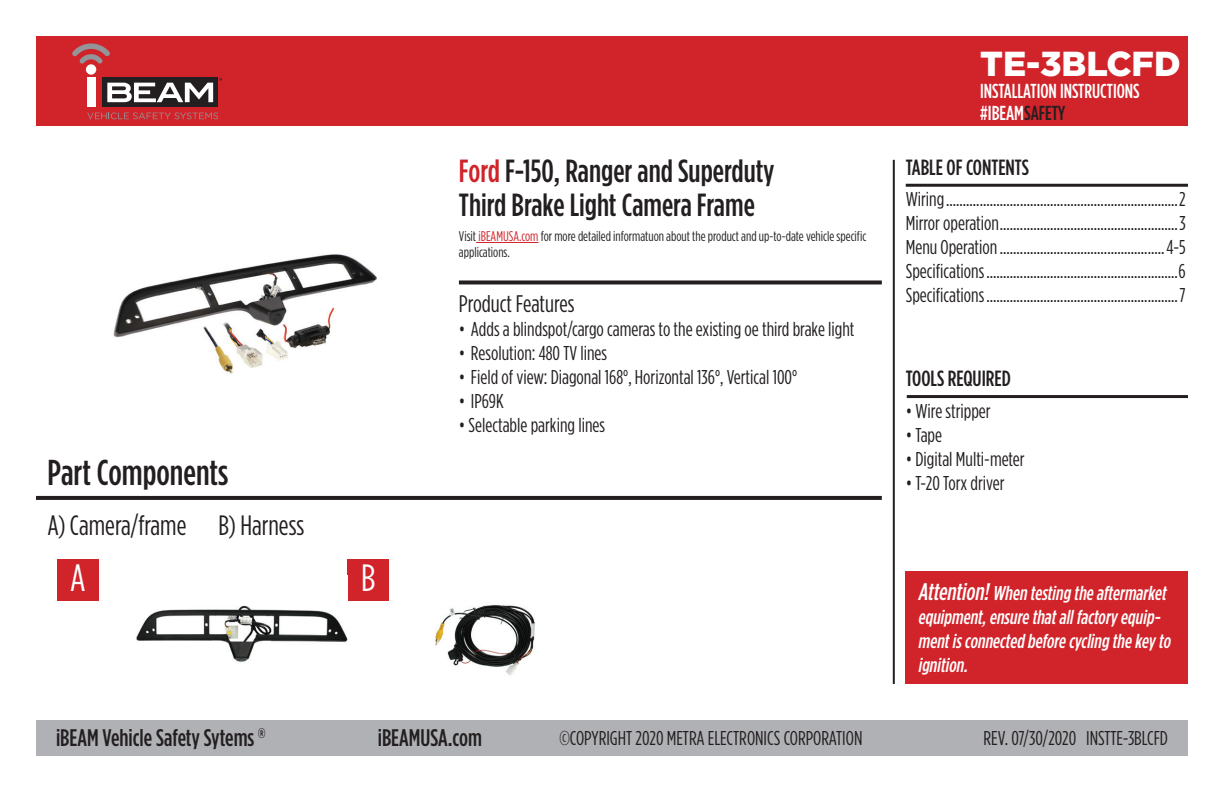
<style>
.page{position:relative;width:1224px;height:792px;background:#fff}
.page>*{position:absolute;margin:0;border:0;box-sizing:border-box;transform-origin:0 0}
.t1{font:38px "Gotham Condensed";color:#fff}
.t2{font:500 36px "Gotham Condensed";color:#231f20}
.t3{font:900 34.6px "Gotham";color:#fff}
.t4{font:500 32px/34px "Gotham Condensed";color:#231f20}
.t5{font:28px "Gotham Condensed";color:#231f20}
.t6{font:500 24px "Gotham Condensed";color:#231f20}
.t7{font:24px "Gotham Condensed";color:#231f20}
.t8{font:500 22px "Gotham Condensed";color:#231f20}
.t9{font:500 20.2px/22px "Gotham Condensed";color:#fff}
.t10{font:20px/24px "Gotham Condensed";color:#231f20;text-align:justify}
.t11{font:italic 500 20px/24px "Gotham Condensed";color:#fff}
.t12{font:14px/16.8px "Gotham Condensed";color:#231f20}
.t13{font:500 14px "Gotham Condensed";color:#231f20}
.s1{color:#d1232a}
.s2{color:#231f20}
.s3{font-size:24px}
</style>
<div class="page">
<div style="left:36px;top:36px;width:1152px;height:90px;background:#d1232a"></div>
<div style="left:906px;top:572px;width:282px;height:112px;background:#d1232a"></div>
<div style="left:103px;top:78px;width:115px;height:29px;background:#231f20"></div>
<div style="left:87px;top:78px;width:8px;height:29px;background:#fff"></div>
<svg style="left:107px;top:83px;width:106px;height:19px"></svg>
<svg style="left:72px;top:43px;width:38px;height:21px"></svg>
<div style="left:86px;top:64px;width:10px;height:11px;background:#fff;border-radius:50%"></div>
<svg style="left:87px;top:112px;width:131px;height:7px"></svg>
<div style="left:36px;top:720px;width:1152px;height:36px;background:#b0b1b5"></div>
<hr style="left:893px;top:160px;width:2px;height:524px;background:#231f20">
<svg style="left:459px;top:280px;width:423px;height:4px;background:#3d393a"></svg>
<hr style="left:906px;top:184px;width:282px;height:3px;background:#231f20">
<hr style="left:907px;top:395px;width:281px;height:3px;background:#231f20">
<hr style="left:476px;top:242px;width:63px;height:1px;background:#d1232a">
<div style="left:57px;top:559px;width:41px;height:41px;background:#d1232a"></div>
<div style="left:348px;top:559px;width:41px;height:41px;background:#d1232a"></div>
<svg style="left:36px;top:496px;width:846px;height:4px;background:#262223"></svg>
<img style="left:113px;top:254px;width:264px;height:120px">
<img style="left:136px;top:605px;width:212px;height:57px">
<img style="left:435px;top:605px;width:100px;height:71px">
<h2 class="t2" style="left:48px;top:452px;width:182px">Part Components</h2>
<h3 class="t5" style="left:48px;top:510px;width:258px">A) Camera/frame B) Harness</h3>
<h1 class="t1" style="left:70px;top:557px;width:17px">A</h1>
<h1 class="t1" style="left:361px;top:557px;width:16px">B</h1>
<h3 class="t4" style="left:459px;top:153px;width:317px"><span class="s1">Ford</span> F-150, Ranger and Superduty<br>Third Brake Light Camera Frame</h3>
<p class="t12" style="left:459px;top:227px;width:409px">Visit <span class="s1">iBEAMUSA.com</span> for more detailed informatuon about the product and up-to-date vehicle specific applications.</p>
<p class="t7" style="left:459px;top:291px;width:117px">Product Features</p>
<p class="t10" style="left:459px;top:317px;width:397px">• Adds a blindspot/cargo cameras to the existing oe third brake light</p>
<p class="t10" style="left:459px;top:341px;width:150px">• Resolution: 480 TV lines</p>
<p class="t10" style="left:459px;top:365px;width:340px">• Field of view: Diagonal 168°, Horizontal 136°, Vertical 100°</p>
<p class="t10" style="left:459px;top:389px;width:46px">• IP69K</p>
<p class="t10" style="left:459px;top:413px;width:148px">• Selectable parking lines</p>
<h3 class="t3" style="left:980px;top:43px;width:202px">TE-3BLCFD</h3>
<p class="t9" style="left:980px;top:79px;width:161px">INSTALLATION INSTRUCTIONS #IBEAM<span class="s2">SAFETY</span></p>
<p class="t8" style="left:906px;top:156px;width:125px">TABLE OF CONTENTS</p>
<p class="t10" style="left:906px;top:187px;width:282px">Wiring.....................................................................2<br>Mirror operation.....................................................3<br>Menu Operation.................................................4-5<br>Specifications.........................................................6<br>Specifications.........................................................7</p>
<p class="t8" style="left:906px;top:366px;width:107px">TOOLS REQUIRED</p>
<p class="t10" style="left:906px;top:398px;width:86px">• Wire stripper</p>
<p class="t10" style="left:906px;top:422px;width:38px">• Tape</p>
<p class="t10" style="left:906px;top:446px;width:120px">• Digital Multi-meter</p>
<p class="t10" style="left:906px;top:470px;width:100px">• T-20 Torx driver</p>
<p class="t11" style="left:918px;top:581px;width:258px"><span class="s3">Attention!</span>When testing the aftermarket equipment,ensure thatallfactory equip&shy;mentisconnected before cycling the key to ignition.</p>
<p class="t13" style="left:258px;top:726px;width:9px">®</p>
<p class="t10" style="left:984px;top:726px;width:186px">REV. 07/30/2020 INSTTE-3BLCFD</p>
<p class="t6" style="left:56px;top:725px;width:200px">iBEAM Vehicle Safety Sytems</p>
<p class="t6" style="left:378px;top:725px;width:106px">iBEAMUSA.com</p>
<p class="t10" style="left:560px;top:726px;width:304px">©COPYRIGHT 2020 METRA ELECTRONICS CORPORATION</p>
</div>
